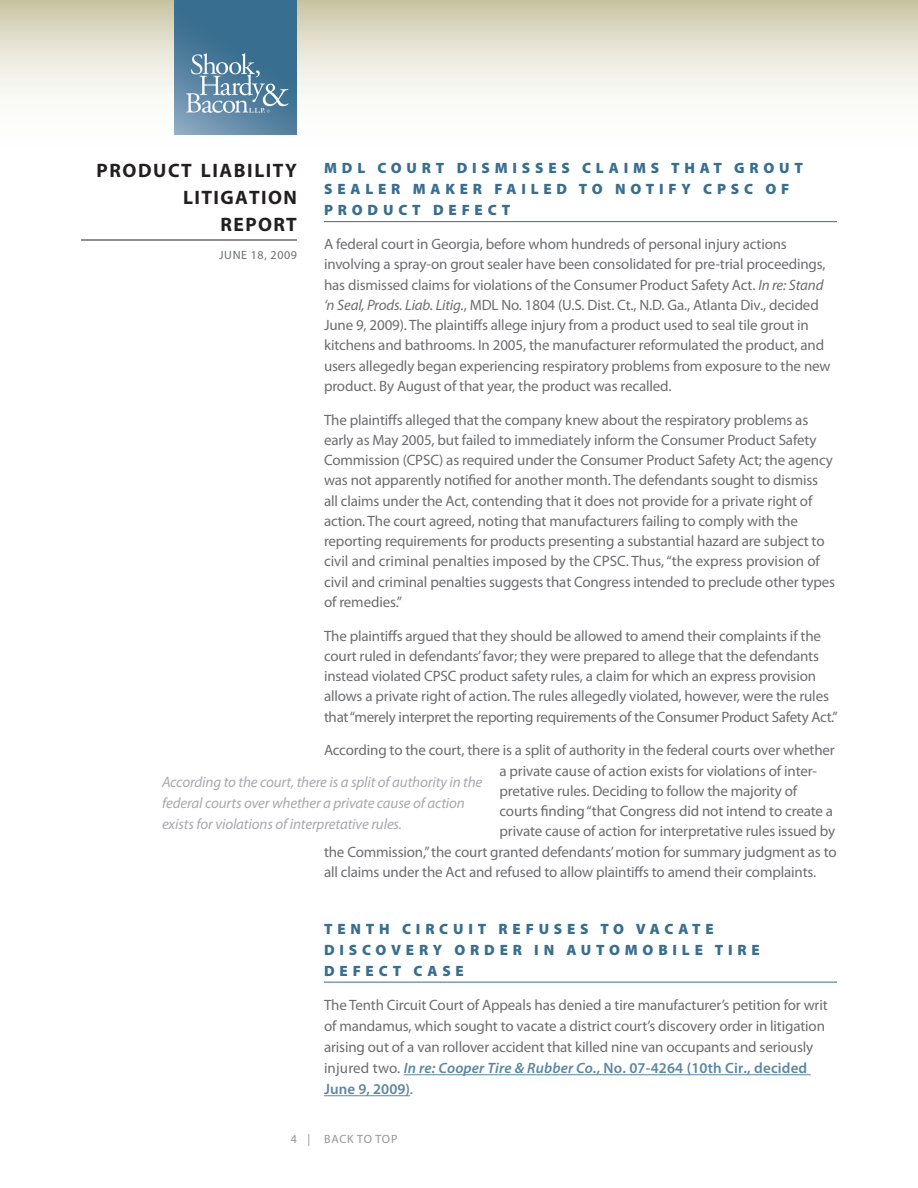
<style>
.page{position:relative;width:918px;height:1188px;background:#fff}
.page>*{position:absolute;margin:0;border:0;box-sizing:border-box;transform-origin:0 0}
.t1{font:700 19.5px/27px "Myriad Pro";letter-spacing:.075em;color:#231f20;text-align:right}
.Body{font:15px/20.2px "Myriad Pro";letter-spacing:-.01em;color:#6c6d70}
.Head{font:900 15px/21px "Myriad Pro";letter-spacing:.32em;color:#386e8f}
.PullQuote{font:italic 15px/21px "Myriad Pro";letter-spacing:-.01em;color:#a8a9ad}
.t2{font:12px "Myriad Pro";letter-spacing:.05em;color:#6c6d70}
.t3{font:12px "Myriad Pro";letter-spacing:.06em;color:#939598}
.s1{font-style:italic}
.s2{font-weight:600;font-style:italic;color:#5c87a1}
.s3{font-weight:600;color:#5c87a1}
</style>
<div class="page">
<svg style="left:0;top:0;width:918px;height:135px"></svg>
<hr style="left:81px;top:240px;width:216px;height:1px;background:#231f20">
<img style="left:175px;top:0;width:122px;height:135px">
<hr style="left:324px;top:221px;width:513px;height:1px;background:#386e8f">
<hr style="left:324px;top:982px;width:513px;height:1px;background:#386e8f">
<hr style="left:404px;top:1074px;width:407px;height:1px;background:#5c87a1">
<hr style="left:324px;top:1095px;width:86px;height:1px;background:#5c87a1">
<p class="Head" style="left:324px;top:158px;width:480px">MDL COURT DISMISSES CLAIMS THAT GROUT<br>SEALER MAKER FAILED TO NOTIFY CPSC OF<br>PRODUCT DEFECT</p>
<p class="Body" style="left:324px;top:234px;width:508px">A federal court in Georgia, before whom hundreds of personal injury actions involving a spray-on grout sealer have been consolidated for pre-trial proceedings, has dismissed claims for violations of the Consumer Product Safety Act. <span class="s1">In re: Stand ‘n Seal, Prods. Liab. Litig.</span>, MDL No. 1804 (U.S. Dist. Ct., N.D. Ga., Atlanta Div., decided June 9, 2009). The plaintiffs allege injury from a product used to seal tile grout in kitchens and bathrooms. In 2005, the manufacturer reformulated the product, and users allegedly began experiencing respiratory problems from exposure to the new product. By August of that year, the product was recalled.</p>
<p class="Body" style="left:324px;top:409px;width:513px">The plaintiffs alleged that the company knew about the respiratory problems as early as May 2005, but failed to immediately inform the Consumer Product Safety Commission (CPSC) as required under the Consumer Product Safety Act; the agency was not apparently notified for another month. The defendants sought to dismiss all claims under the Act, contending that it does not provide for a private right of action. The court agreed, noting that manufacturers failing to comply with the reporting requirements for products presenting a substantial hazard are subject to civil and criminal penalties imposed by the CPSC. Thus, “the express provision of civil and criminal penalties suggests that Congress intended to preclude other types of remedies.”</p>
<p class="Body" style="left:324px;top:625px;width:515px">The plaintiffs argued that they should be allowed to amend their complaints if the court ruled in defendants’ favor; they were prepared to allege that the defendants instead violated CPSC product safety rules, a claim for which an express provision allows a private right of action. The rules allegedly violated, however, were the rules that “merely interpret the reporting requirements of the Consumer Product Safety Act.”</p>
<p class="Body" style="left:324px;top:740px;width:512px">According to the court, there is a split of authority in the federal courts over whether</p>
<p class="Body" style="left:500px;top:760px;width:319px">a private cause of action exists for violations of inter-</p>
<p class="Body" style="left:500px;top:780px;width:299px">pretative rules. Deciding to follow the majority of</p>
<p class="Body" style="left:500px;top:801px;width:335px">courts finding “that Congress did not intend to create a</p>
<p class="Body" style="left:500px;top:821px;width:337px">private cause of action for interpretative rules issued by</p>
<p class="Body" style="left:324px;top:841px;width:514px">the Commission,” the court granted defendants’ motion for summary judgment as to</p>
<p class="Body" style="left:324px;top:861px;width:494px">all claims under the Act and refused to allow plaintiffs to amend their complaints.</p>
<h1 class="t1" style="left:97px;top:156px;width:202px">PRODUCT LIABILITY<br>LITIGATION<br>REPORT</h1>
<p class="t2" style="left:219px;top:248px;width:79px">JUNE 18, 2009</p>
<p class="PullQuote" style="left:162px;top:771px;width:322px">According to the court, there is a split of authority in the federal courts over whether a private cause of action exists for violations of interpretative rules.</p>
<p class="Head" style="left:324px;top:918px;width:437px">TENTH CIRCUIT REFUSES TO VACATE<br>DISCOVERY ORDER IN AUTOMOBILE TIRE<br>DEFECT CASE</p>
<p class="Body" style="left:324px;top:994px;width:505px;line-height:21px">The Tenth Circuit Court of Appeals has denied a tire manufacturer’s petition for writ of mandamus, which sought to vacate a district court’s discovery order in litigation arising out of a van rollover accident that killed nine van occupants and seriously injured two. <span class="s2">In re: Cooper Tire &amp; Rubber Co.,</span> <span class="s3">No. 07-4264 (10th Cir., decided June 9, 2009)</span>.</p>
<p class="t3" style="left:291px;top:1132px;width:108px">4 | BACK TO TOP</p>
</div>
